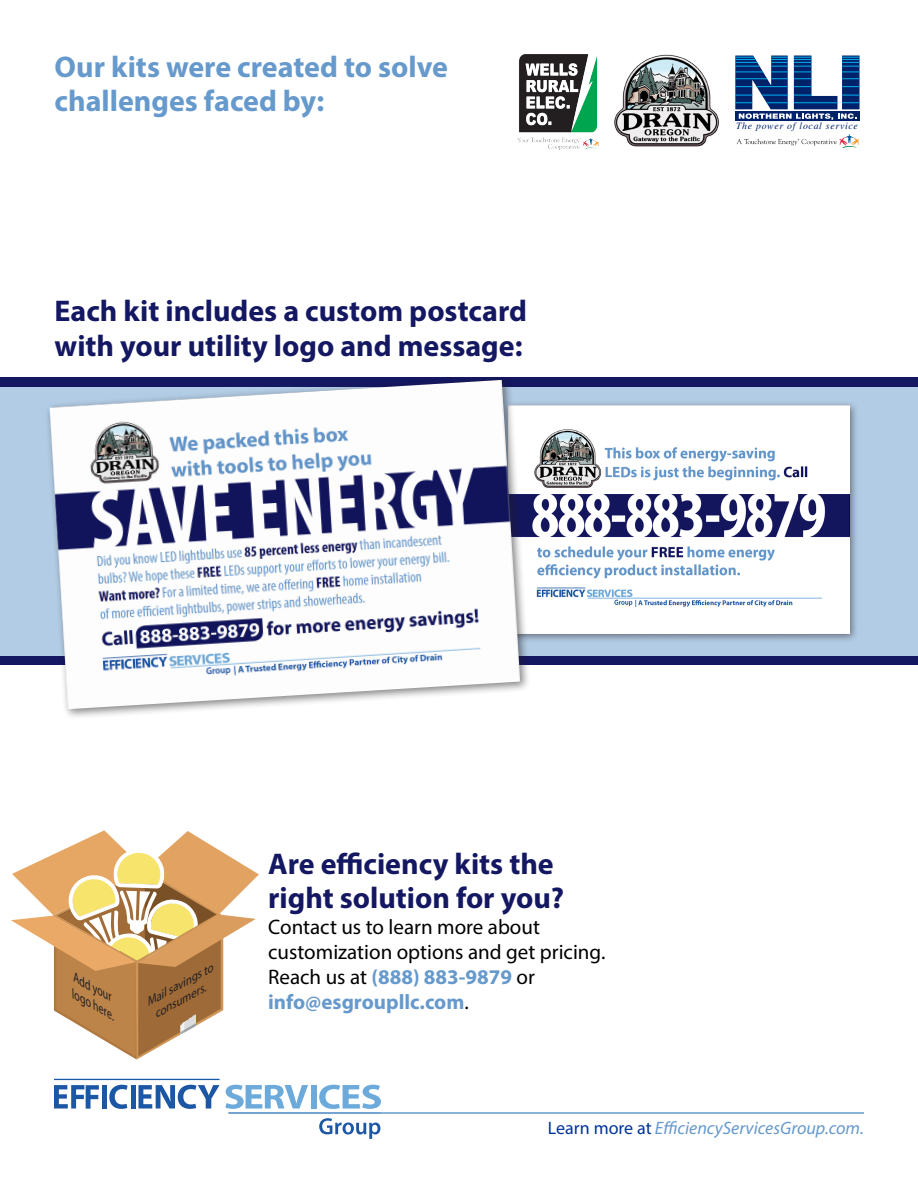
<style>
.page{position:relative;width:918px;height:1188px;background:#fff}
.page>*{position:absolute;margin:0;border:0;box-sizing:border-box;transform-origin:0 0}
.t1{font:700 30px "Myriad Pro";color:#141761}
.t2{font:700 30px "Myriad Pro";color:#69c}
.t3{font:21px "Myriad Pro";color:#000}
.t4{font:700 21px "Myriad Pro";color:#69c}
.t5{font:italic 18px "Myriad Pro";color:#69c}
.t6{font:italic 12.6px/15px "Myriad Pro";color:#231f20;scale:.91 1}
.t7{font:italic 11.85px/14.1px "Myriad Pro";color:#231f20}
.t8{font:italic 9.75px "Times";letter-spacing:.075em;color:#00226b}
.s1{font-weight:400;color:#000}
.s2{font-style:normal;color:#039}
</style>
<div class="page">
<div style="left:0;top:382px;width:918px;height:283px;background:#b2cce5"></div>
<div style="left:0;top:378px;width:918px;height:9px;background:#141761"></div>
<svg style="left:54px;top:1085px;width:45px;height:24px"></svg>
<div style="left:102px;top:1085px;width:5px;height:24px;background:#1c57a5"></div>
<svg style="left:109px;top:1085px;width:19px;height:24px"></svg>
<div style="left:131px;top:1085px;width:5px;height:24px;background:#1c57a5"></div>
<svg style="left:319px;top:1118px;width:61px;height:21px"></svg>
<svg style="left:138px;top:1085px;width:170px;height:24px"></svg>
<div style="left:311px;top:1085px;width:6px;height:24px;background:#6caadc"></div>
<svg style="left:319px;top:1085px;width:62px;height:24px"></svg>
<hr style="left:54px;top:1079px;width:166px;height:1px;background:#1c57a5">
<hr style="left:228px;top:1112px;width:153px;height:2px;background:#6caadc">
<hr style="left:229px;top:1112px;width:635px;height:2px;background:#69c">
<img style="left:517px;top:54px;width:81px;height:95px">
<img style="left:614px;top:54px;width:105px;height:93px">
<div style="left:735px;top:111px;width:125px;height:10px;background:#00226b"></div>
<svg style="left:737px;top:134px;width:122px;height:14px"></svg>
<svg style="left:735px;top:56px;width:125px;height:64px"></svg>
<div style="left:503px;top:400px;width:356px;height:243px;background:#231f20;opacity:.55"></div>
<img style="left:531px;top:406px;width:318px;height:228px">
<div style="left:0;top:657px;width:918px;height:8px;background:#141761"></div>
<div style="left:44px;top:375px;width:487px;height:345px;background:#231f20;opacity:.55"></div>
<img style="left:50px;top:380px;width:470px;height:329px">
<svg style="left:11px;top:830px;width:248px;height:230px"></svg>
<p class="t2" style="left:55px;top:47px;width:395px">Our kits were created to solve</p>
<p class="t2" style="left:55px;top:82px;width:271px">challenges faced by:</p>
<p class="t1" style="left:55px;top:291px;width:474px">Each kit includes a custom postcard</p>
<p class="t1" style="left:55px;top:326px;width:469px">with your utility logo and message:</p>
<p class="t8" style="left:736px;top:121px;width:123px">The power of local service</p>
<p class="t6" style="left:85px;top:974px;width:54px;text-indent:-7px;rotate:29deg">Add your logo here.</p>
<p class="t7" style="left:143px;top:997px;width:76px;rotate:-29deg">Mail savings to consumers.</p>
<p class="t1" style="left:268px;top:844px;width:287px">Are efficiency kits the</p>
<p class="t1" style="left:268px;top:879px;width:297px">right solution for you?</p>
<p class="t3" style="left:268px;top:914px;width:273px">Contact us to learn more about</p>
<p class="t3" style="left:268px;top:939px;width:339px">customization options and get pricing.</p>
<p class="t4" style="left:268px;top:963px;width:268px"><span class="s1">Reach us at</span> (888) 883-9879 <span class="s1">or</span></p>
<p class="t4" style="left:268px;top:988px;width:202px">info@esgroupllc.com<span class="s1">.</span></p>
<p class="t5" style="left:548px;top:1117px;width:318px"><span class="s2">Learn more at</span> EfficiencyServicesGroup.com.</p>
</div>
